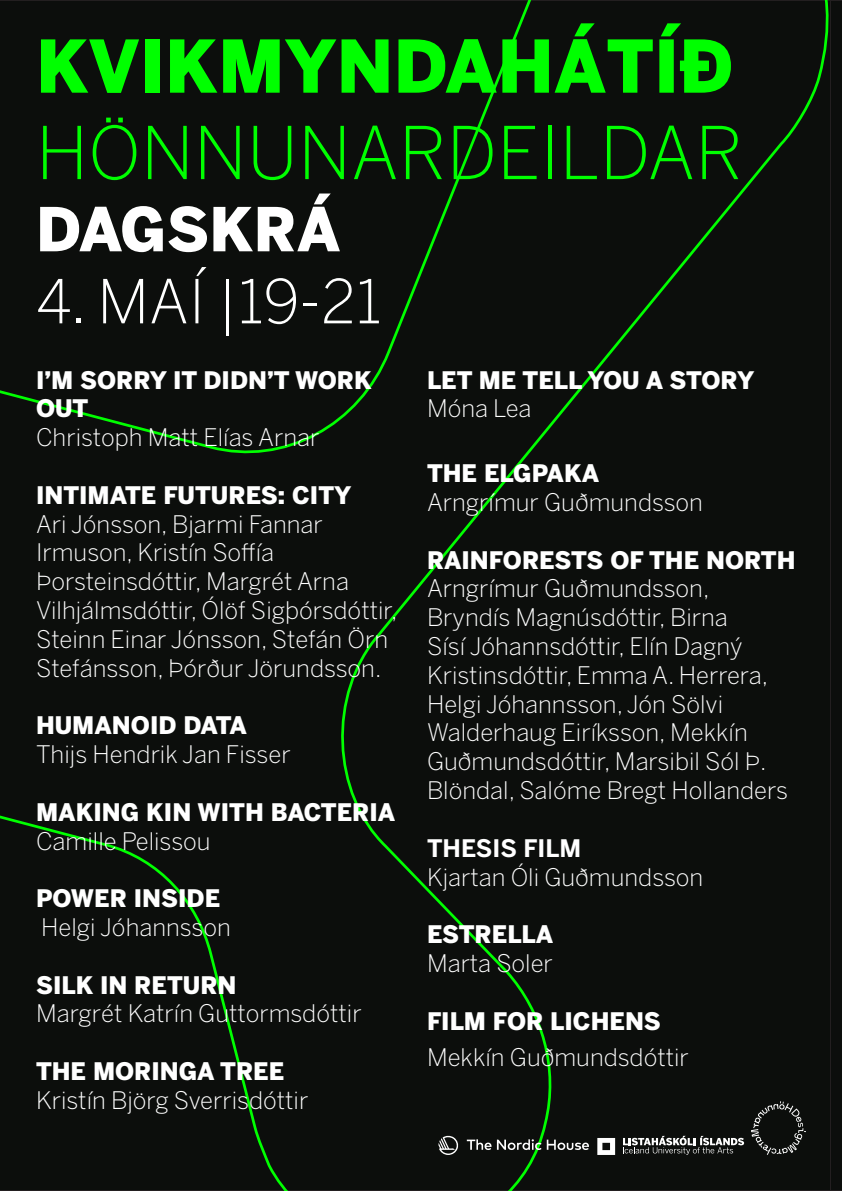
<style>
.page{position:relative;width:842px;height:1191px;background:#fff}
.page>*{position:absolute;margin:0;border:0;box-sizing:border-box;transform-origin:0 0}
.t1{font:300 72px "Benton Sans";color:#0f0}
.t2{font:900 72px "Benton Sans";color:#0f0}
.t3{font:300 60px "Benton Sans";color:#fff}
.t4{font:900 60px "Benton Sans";color:#fff}
.t5{font:300 24px/28.8px "Benton Sans";color:#fff}
.t6{font:900 24px/28.8px "Benton Sans";color:#fff}
.t7{font:700 24px "Benton Sans";color:#fff}
</style>
<div class="page">
<div style="left:0;top:0;width:830px;height:1191px;background:#0c0e0c"></div>
<svg style="left:830px;top:0;width:12px;height:1191px;background:#111211"></svg>
<svg style="left:597px;top:1138px;width:18px;height:17px"></svg>
<svg style="left:623px;top:1135px;width:121px;height:20px;background:#505150"></svg>
<svg style="left:438px;top:1135px;width:21px;height:20px"></svg>
<svg style="left:467px;top:1139px;width:122px;height:11px"></svg>
<svg style="left:751px;top:1101px;width:55px;height:54px;background:#272927"></svg>
<p class="t2" style="left:36px;top:23px;width:699px">KVIKMYNDAHÁTÍÐ</p>
<p class="t1" style="left:36px;top:110px;width:708px">HÖNNUNARDEILDAR</p>
<p class="t4" style="left:36px;top:193px;width:306px">DAGSKRÁ</p>
<p class="t3" style="left:36px;top:266px;width:347px">4. MAÍ |19-21</p>
<p class="t6" style="left:36px;top:365px;width:337px">I’M SORRY IT DIDN’T WORK<br>OUT</p>
<p class="t5" style="left:36px;top:423px;width:285px">Christoph Matt Elías Arnar</p>
<p class="t6" style="left:36px;top:480px;width:317px">INTIMATE FUTURES: CITY</p>
<p class="t5" style="left:36px;top:509px;width:363px">Ari Jónsson, Bjarmi Fannar<br>Irmuson, Kristín Soffía<br>Þorsteinsdóttir, Margrét Arna<br>Vilhjálmsdóttir, Ólöf Sigþórsdóttir,<br>Steinn Einar Jónsson, Stefán Örn<br>Stefánsson, Þórður Jörundsson.</p>
<p class="t6" style="left:36px;top:711px;width:213px">HUMANOID DATA</p>
<p class="t5" style="left:36px;top:739px;width:256px">Thijs Hendrik Jan Fisser</p>
<p class="t6" style="left:36px;top:797px;width:361px">MAKING KIN WITH BACTERIA</p>
<p class="t5" style="left:36px;top:826px;width:176px">Camille Pelissou</p>
<p class="t6" style="left:36px;top:883px;width:186px">POWER INSIDE</p>
<p class="t5" style="left:41px;top:912px;width:191px">Helgi Jóhannsson</p>
<p class="t6" style="left:36px;top:970px;width:202px">SILK IN RETURN</p>
<p class="t5" style="left:36px;top:999px;width:327px">Margrét Katrín Guttormsdóttir</p>
<p class="t6" style="left:36px;top:1056px;width:250px">THE MORINGA TREE</p>
<p class="t5" style="left:36px;top:1085px;width:274px">Kristín Björg Sverrisdóttir</p>
<p class="t6" style="left:427px;top:365px;width:329px">LET ME TELL YOU A STORY</p>
<p class="t5" style="left:427px;top:394px;width:106px">Móna Lea</p>
<p class="t6" style="left:427px;top:459px;width:174px">THE ELGPAKA</p>
<p class="t5" style="left:427px;top:487px;width:278px">Arngrímur Guðmundsson</p>
<p class="t6" style="left:427px;top:545px;width:370px">RAINFORESTS OF THE NORTH</p>
<p class="t5" style="left:427px;top:574px;width:363px">Arngrímur Guðmundsson,<br>Bryndís Magnúsdóttir, Birna<br>Sísí Jóhannsdóttir, Elín Dagný<br>Kristinsdóttir, Emma A. Herrera,<br>Helgi Jóhannsson, Jón Sölvi<br>Walderhaug Eiríksson, Mekkín<br>Guðmundsdóttir, Marsibil Sól Þ.<br>Blöndal, Salóme Bregt Hollanders</p>
<p class="t7" style="left:427px;top:833px;width:156px">THESIS FILM</p>
<p class="t5" style="left:427px;top:862px;width:278px">Kjartan Óli Guðmundsson</p>
<p class="t6" style="left:427px;top:919px;width:128px">ESTRELLA</p>
<p class="t5" style="left:427px;top:948px;width:127px">Marta Soler</p>
<p class="t6" style="left:427px;top:1006px;width:235px">FILM FOR LICHENS</p>
<p class="t5" style="left:427px;top:1042px;width:263px">Mekkín Guðmundsdóttir</p>
</div>
